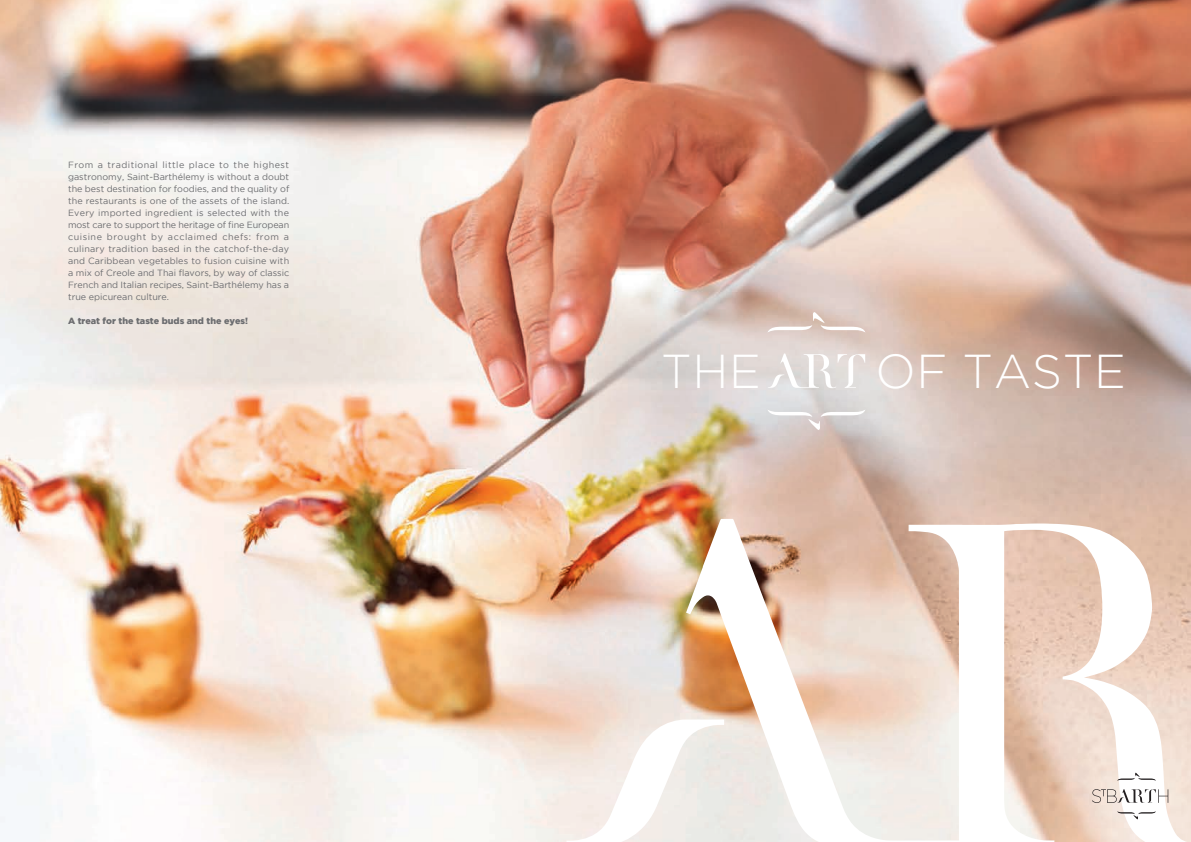
<style>
.page{position:relative;width:1191px;height:842px;background:#fff}
.page>*{position:absolute;margin:0;border:0;box-sizing:border-box;transform-origin:0 0}
.t1{font:300 47.4px "Gotham";letter-spacing:.015em;color:#fff}
.t2{font:9px/12px "Gotham";color:#6c6d70;text-align:justify}
.t3{font:900 9px "Gotham";color:#6c6d70}
</style>
<div class="page">
<img style="left:0;top:0;width:1191px;height:842px">
<svg style="left:686px;top:519px;width:505px;height:323px"></svg>
<svg style="left:566px;top:719px;width:158px;height:123px"></svg>
<svg style="left:767px;top:312px;width:98px;height:21px"></svg>
<svg style="left:767px;top:409px;width:98px;height:21px"></svg>
<svg style="left:768px;top:354px;width:97px;height:34px"></svg>
<svg style="left:1117px;top:773px;width:39px;height:8px"></svg>
<svg style="left:1117px;top:811px;width:39px;height:8px"></svg>
<svg style="left:1092px;top:789px;width:76px;height:14px"></svg>
<p class="t2" style="left:68px;top:159px;width:223px">From a traditional little place to the highest gastronomy, Saint-Barthélemy is without a doubt the best destination for foodies, and the quality of the restaurants is one of the assets of the island.<br>Every imported ingredient is selected with the most care to support the heritage of fine European cuisine brought by acclaimed chefs: from a culinary tradition based in the catchof-the-day and Caribbean vegetables to fusion cuisine with a mix of Creole and Thai flavors, by way of classic French and Italian recipes, Saint-Barthélemy has a true epicurean culture.</p>
<p class="t3" style="left:68px;top:316px;width:181px">A treat for the taste buds and the eyes!</p>
<h1 class="t1" style="left:661px;top:346px;width:101px">THE</h1>
<h1 class="t1" style="left:875px;top:346px;width:252px">OF TASTE</h1>
</div>
